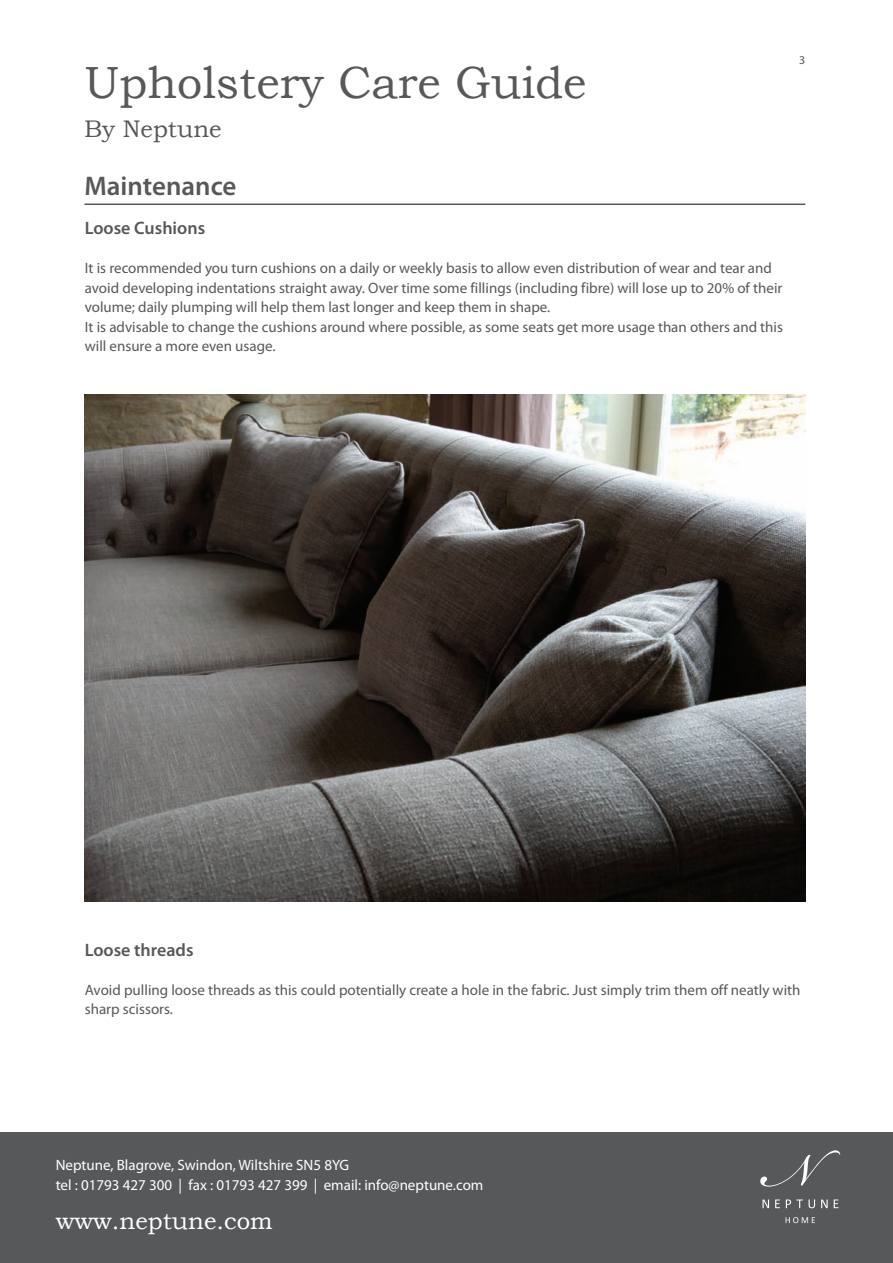
<style>
.page{position:relative;width:893px;height:1263px;background:#fff}
.page>*{position:absolute;margin:0;border:0;box-sizing:border-box;transform-origin:0 0}
.Bookman_Title_30{font:45px "Bookman Old Style";color:#57585a}
.Myriad_Header_semi-B{font:600 27px "Myriad Pro";color:#57585a}
.Bookman_footer{font:24px "Bookman Old Style";color:#fff}
.Bookman_SubHead_30{font:24px "Bookman Old Style";color:#57585a}
.Myriad_Copy_10_13{font:600 18px "Myriad Pro";color:#57585a}
.Myriad_Copy_10_13-2{font:15px/19.5px "Myriad Pro";color:#57585a}
.Myriad_Footer{font:15px "Myriad Pro";color:#fff}
.t1{font:12px "Myriad Pro";color:#57585a}
</style>
<div class="page">
<hr style="left:84px;top:204px;width:721px;height:1px;background:#57585a">
<div style="left:0;top:1132px;width:893px;height:131px;background:#57585a"></div>
<svg style="left:760px;top:1150px;width:80px;height:37px"></svg>
<svg style="left:762px;top:1199px;width:7px;height:9px"></svg>
<svg style="left:775px;top:1199px;width:5px;height:9px"></svg>
<svg style="left:786px;top:1199px;width:29px;height:9px"></svg>
<svg style="left:821px;top:1199px;width:7px;height:9px"></svg>
<svg style="left:834px;top:1199px;width:4px;height:9px"></svg>
<svg style="left:786px;top:1217px;width:29px;height:6px"></svg>
<img style="left:84px;top:395px;width:721px;height:506px">
<p class="Bookman_Title_30" style="left:84px;top:53px;width:504px">Upholstery Care Guide</p>
<p class="Bookman_SubHead_30" style="left:84px;top:113px;width:139px">By Neptune</p>
<p class="Myriad_Header_semi-B" style="left:84px;top:169px;width:154px">Maintenance</p>
<p class="Myriad_Copy_10_13" style="left:85px;top:217px;width:122px">Loose Cushions</p>
<p class="Myriad_Copy_10_13-2" style="left:85px;top:258px;width:699px">It is recommended you turn cushions on a daily or weekly basis to allow even distribution of wear and tear and avoid developing indentations straight away. Over time some fillings (including fibre) will lose up to 20% of their volume; daily plumping will help them last longer and keep them in shape.</p>
<p class="Myriad_Copy_10_13-2" style="left:85px;top:316px;width:700px">It is advisable to change the cushions around where possible, as some seats get more usage than others and this will ensure a more even usage.</p>
<p class="t1" style="left:799px;top:52px;width:8px">3</p>
<p class="Myriad_Copy_10_13" style="left:85px;top:938px;width:110px">Loose threads</p>
<p class="Myriad_Copy_10_13-2" style="left:85px;top:979px;width:717px">Avoid pulling loose threads as this could potentially create a hole in the fabric. Just simply trim them off neatly with sharp scissors.</p>
<p class="Myriad_Footer" style="left:56px;top:1156px;width:295px">Neptune, Blagrove, Swindon, Wiltshire SN5 8YG</p>
<p class="Myriad_Footer" style="left:56px;top:1175px;width:429px">tel : 01793 427 300 | fax : 01793 427 399 | email: info@neptune.com</p>
<p class="Bookman_footer" style="left:56px;top:1205px;width:218px">www.neptune.com</p>
</div>
